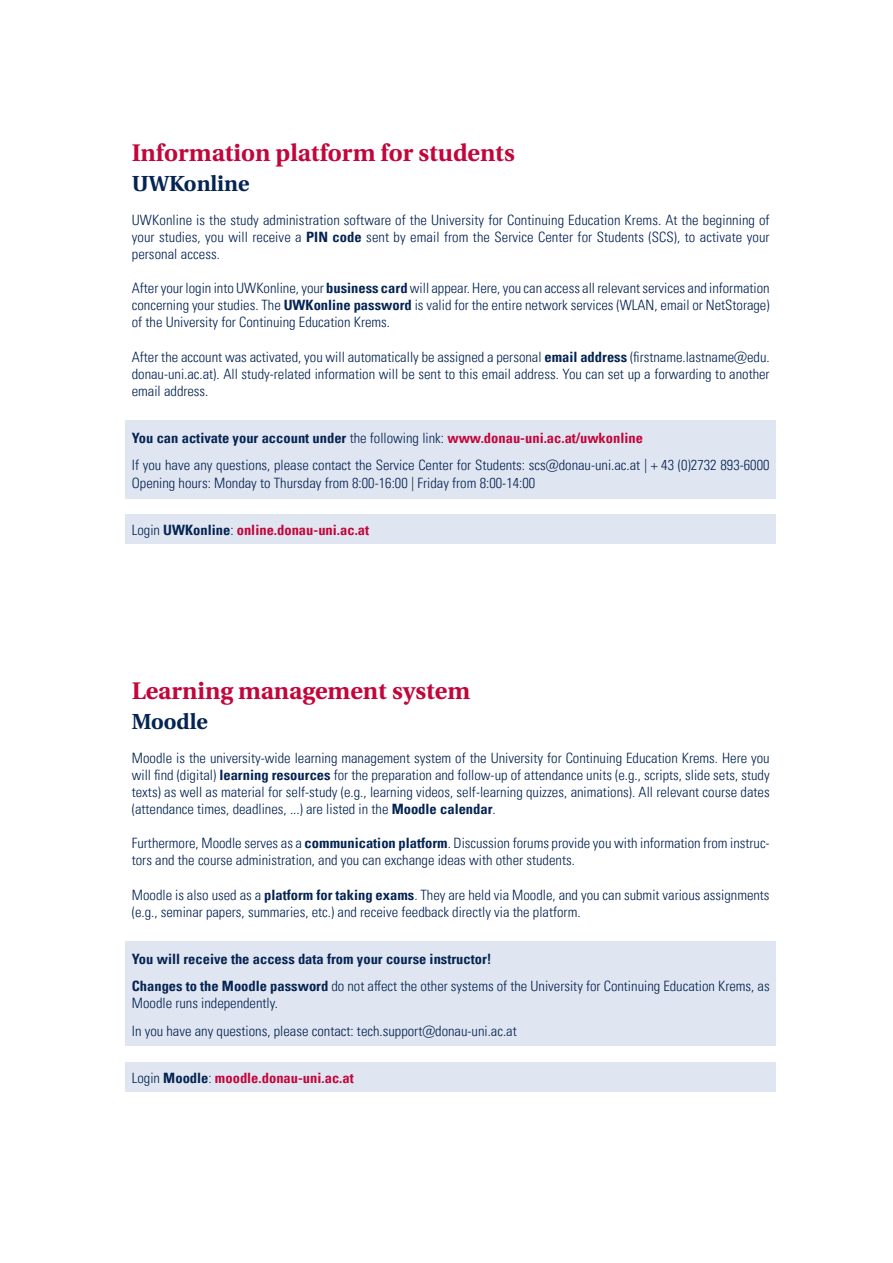
<style>
.page{position:relative;width:893px;height:1263px;background:#fff}
.page>*{position:absolute;margin:0;border:0;box-sizing:border-box;transform-origin:0 0}
.Überschrift{font:700 24px "Utopia";color:#c2063b}
.Überschrift-2{font:700 21.75px "Utopia";color:#052453}
.Text{font:300 condensed 14.25px/17.1px "Univers LT Pro";color:#052453;text-align:justify}
.Text-2{font:700 condensed 14.25px "Univers LT Pro";color:#052453}
.Text-3{font:700 condensed 14.25px "Univers LT Pro";color:#c2063b}
.s1{font-weight:700}
.s2{font-weight:300}
.s3{color:#c2063b}
.s4{font-weight:300;color:#052453}
.s5{color:#052453}
</style>
<div class="page">
<div style="left:125px;top:941px;width:651px;height:105px;background:#e0e6f1"></div>
<div style="left:125px;top:1062px;width:651px;height:30px;background:#e0e6f1"></div>
<div style="left:125px;top:420px;width:651px;height:79px;background:#e0e6f1"></div>
<div style="left:125px;top:514px;width:651px;height:30px;background:#e0e6f1"></div>
<h1 class="Überschrift" style="left:132px;top:139px;width:385px">Information platform for students</h1>
<h1 class="Überschrift-2" style="left:132px;top:171px;width:119px">UWKonline</h1>
<p class="Text" style="left:132px;top:210px;width:639px">UWKonline is the study administration software of the University for Continuing Education Krems. At the beginning of your studies, you will receive a <span class="s1">PIN code</span> sent by email from the Service Center for Students (SCS), to activate your personal access.</p>
<p class="Text" style="left:132px;top:279px;width:639px">After your login into UWKonline, your <span class="s1">business card</span> will appear. Here, you can access all relevant services and information concerning your studies. The <span class="s1">UWKonline password</span> is valid for the entire network services (WLAN, email or NetStorage) of the University for Continuing Education Krems.</p>
<p class="Text" style="left:132px;top:347px;width:639px">After the account was activated, you will automatically be assigned a personal <span class="s1">email address</span> (firstname.lastname@edu. donau-uni.ac.at). All study-related information will be sent to this email address. You can set up a forwarding to another email address.</p>
<p class="Text-2" style="left:132px;top:429px;width:513px">You can activate your account under <span class="s2">the following link:</span> <span class="s3">www.donau-uni.ac.at/uwkonline</span></p>
<p class="Text" style="left:132px;top:456px;width:639px">If you have any questions, please contact the Service Center for Students: scs@donau-uni.ac.at | + 43 (0)2732 893-6000<br>Opening hours: Monday to Thursday from 8:00-16:00 | Friday from 8:00-14:00</p>
<p class="Text-3" style="left:132px;top:521px;width:239px"><span class="s4">Login</span> <span class="s5">UWKonline</span><span class="s4">:</span> online.donau-uni.ac.at</p>
<h1 class="Überschrift" style="left:132px;top:676px;width:340px">Learning management system</h1>
<h1 class="Überschrift-2" style="left:132px;top:708px;width:77px">Moodle</h1>
<p class="Text" style="left:132px;top:748px;width:639px">Moodle is the university-wide learning management system of the University for Continuing Education Krems. Here you will find (digital) <span class="s1">learning resources</span> for the preparation and follow-up of attendance units (e.g., scripts, slide sets, study texts) as well as material for self-study (e.g., learning videos, self-learning quizzes, animations). All relevant course dates (attendance times, deadlines, ...) are listed in the <span class="s1">Moodle calendar</span>.</p>
<p class="Text" style="left:132px;top:834px;width:639px">Furthermore, Moodle serves as a <span class="s1">communication platform</span>. Discussion forums provide you with information from instruc&shy;tors and the course administration, and you can exchange ideas with other students.</p>
<p class="Text" style="left:132px;top:885px;width:639px">Moodle is also used as a <span class="s1">platform for taking exams</span>. They are held via Moodle, and you can submit various assignments (e.g., seminar papers, summaries, etc.) and receive feedback directly via the platform.</p>
<p class="Text-2" style="left:132px;top:950px;width:361px">You will receive the access data from your course instructor!</p>
<p class="Text" style="left:132px;top:977px;width:639px"><span class="s1">Changes to the Moodle password</span> do not affect the other systems of the University for Continuing Education Krems, as<br>Moodle runs independently.</p>
<p class="Text" style="left:132px;top:1022px;width:386px">In you have any questions, please contact: tech.support@donau-uni.ac.at</p>
<p class="Text-3" style="left:132px;top:1069px;width:224px"><span class="s4">Login</span> <span class="s5">Moodle</span><span class="s4">:</span> moodle.donau-uni.ac.at</p>
</div>
